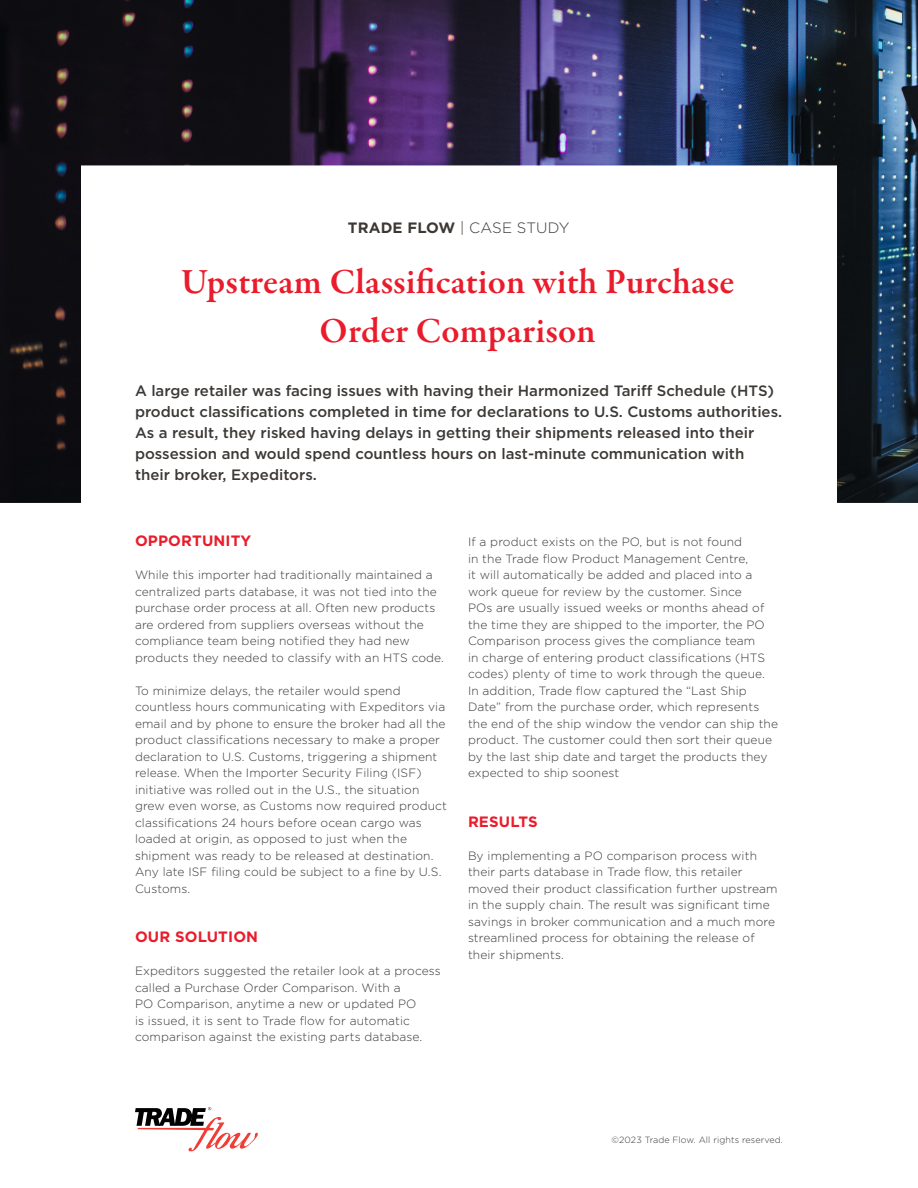
<style>
.page{position:relative;width:918px;height:1188px;background:#fff}
.page>*{position:absolute;margin:0;border:0;box-sizing:border-box;transform-origin:0 0}
.t1{font:600 36px/49.5px "Garamond Premr Pro";letter-spacing:.005em;color:#ea1c2b;text-align:center}
.Overview{font:500 15px/21px "Gotham";color:#3c3936}
.Subheader{font:700 15px "Gotham";letter-spacing:.01em;color:#ea1c2b}
.Publishing_Group_Tit{font:300 15px "Gotham";letter-spacing:.01em;color:#3c3835}
.t2{font:300 12px/16.5px "Gotham";letter-spacing:.01em;color:#3c3835}
.t3{font:300 9px "Gotham";letter-spacing:.01em;color:#3c3835}
.s1{font-weight:700}
.s2{color:#3c3835}
</style>
<div class="page">
<img style="left:0;top:0;width:918px;height:503px">
<svg style="left:135px;top:1107px;width:123px;height:44px"></svg>
<p class="Publishing_Group_Tit" style="left:348px;top:218px;width:223px"><span class="s1">TRADE FLOW</span> | CASE STUDY</p>
<p class="t1" style="left:181px;top:257px;width:555px">Upstream Classification with Purchase<br>Order Comparison</p>
<p class="Overview" style="left:135px;top:380px;width:649px">A large retailer was facing issues with having their Harmonized Tariff Schedule (HTS) product classifications completed in time for declarations to U.S. Customs authorities.<br>As a result, they risked having delays in getting their shipments <span class="s2">released into their possession and would spend countless hours on last-minute communication with their broker, Expeditors.</span></p>
<p class="Subheader" style="left:135px;top:531px;width:118px">OPPORTUNITY</p>
<p class="t2" style="left:135px;top:566px;width:311px">While this importer had traditionally maintained a centralized parts database, it was not tied into the purchase order process at all. Often new products are ordered from suppliers overseas without the compliance team being notified they had new products they needed to classify with an HTS code.</p>
<p class="t2" style="left:135px;top:682px;width:314px">To minimize delays, the retailer would spend countless hours communicating with Expeditors via email and by phone to ensure the broker had all the product classifications necessary to make a proper declaration to U.S. Customs, triggering a shipment release. When the Importer Security Filing (ISF) initiative was rolled out in the U.S., the situation grew even worse, as Customs now required product classifications 24 hours before ocean cargo was loaded at origin, as opposed to just when the shipment was ready to be released at destination.<br>Any late ISF filing could be subject to a fine by U.S.<br>Customs.</p>
<p class="Subheader" style="left:135px;top:927px;width:125px">OUR SOLUTION</p>
<p class="t2" style="left:135px;top:962px;width:307px">Expeditors suggested the retailer look at a process called a Purchase Order Comparison. With a<br>PO Comparison, anytime a new or updated PO<br>is issued, it is sent to Trade flow for automatic comparison against the existing parts database.</p>
<p class="t2" style="left:468px;top:533px;width:312px">If a product exists on the PO, but is not found<br>in the Trade flow Product Management Centre,<br>it will automatically be added and placed into a work queue for review by the customer. Since<br>POs are usually issued weeks or months ahead of the time they are shipped to the importer, the PO Comparison process gives the compliance team<br>in charge of entering product classifications (HTS codes) plenty of time to work through the queue.<br>In addition, Trade flow captured the “Last Ship Date” from the purchase order, which represents the end of the ship window the vendor can ship the product. The customer could then sort their queue by the last ship date and target the products they expected to ship soonest</p>
<p class="Subheader" style="left:468px;top:811px;width:71px">RESULTS</p>
<p class="t2" style="left:468px;top:847px;width:311px">By implementing a PO comparison process with their parts database in Trade flow, this retailer moved their product classification further upstream in the supply chain. The result was significant time savings in broker communication and a much more streamlined process for obtaining the release of their shipments.</p>
<p class="t3" style="left:612px;top:1134px;width:173px">©2023 Trade Flow. All rights reserved.</p>
</div>
